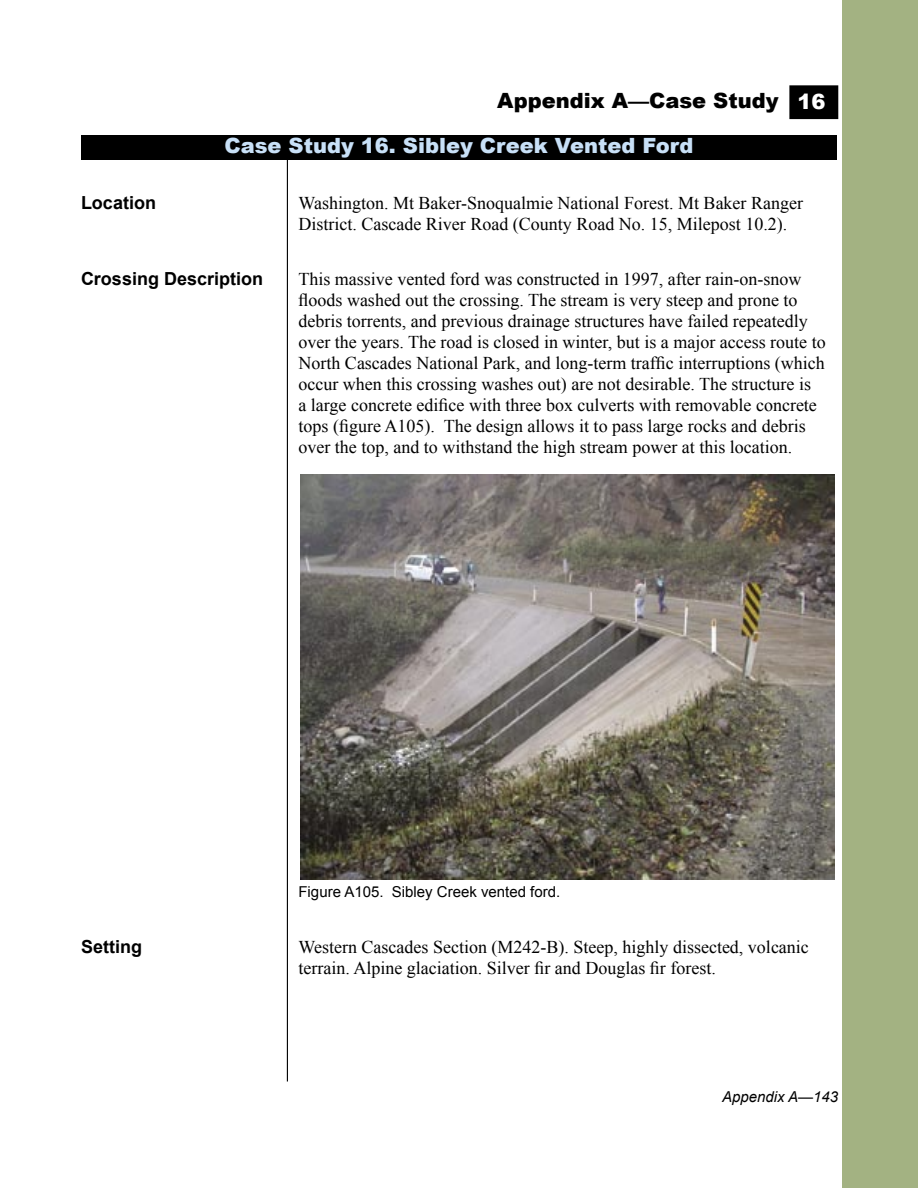
<style>
.page{position:relative;width:918px;height:1188px;background:#fff}
.page>*{position:absolute;margin:0;border:0;box-sizing:border-box;transform-origin:0 0}
.indent{font:900 21px "Arial";color:#c8e0f7}
.t1{font:900 21px "Arial";color:#000}
.t2{font:900 21px "Arial";color:#fff}
.indent-2{font:18px/21px "Times New Roman";color:#000}
.indent-3{font:700 18px "Arial";color:#000}
.indent-4{font:15px "Arial";color:#000}
.t3{font:italic 15px "Arial";color:#000}
</style>
<div class="page">
<hr style="left:287px;top:135px;width:1px;height:947px;background:#000">
<div style="left:790px;top:86px;width:48px;height:32px;background:#000"></div>
<div style="left:789px;top:85px;width:49px;height:34px;border:2px solid #000"></div>
<div style="left:843px;top:0;width:75px;height:1188px;background:#a3b282"></div>
<div style="left:81px;top:135px;width:756px;height:24px;background:#000"></div>
<img style="left:300px;top:474px;width:535px;height:405px">
<p class="t1" style="left:497px;top:89px;width:283px">Appendix A—Case Study</p>
<p class="indent" style="left:224px;top:134px;width:471px">Case Study 16. Sibley Creek Vented Ford</p>
<p class="t2" style="left:798px;top:90px;width:30px">16</p>
<p class="indent-3" style="left:81px;top:192px;width:77px">Location</p>
<p class="indent-2" style="left:298px;top:192px;width:506px">Washington. Mt Baker-Snoqualmie National Forest. Mt Baker Ranger<br>District. Cascade River Road (County Road No. 15, Milepost 10.2).</p>
<p class="indent-3" style="left:81px;top:269px;width:184px">Crossing Description</p>
<p class="indent-2" style="left:298px;top:268px;width:529px">This massive vented ford was constructed in 1997, after rain-on-snow floods washed out the crossing. The stream is very steep and prone to debris torrents, and previous drainage structures have failed repeatedly over the years. The road is closed in winter, but is a major access route to North Cascades National Park, and long-term traffic interruptions (which occur when this crossing washes out) are not desirable. The structure is<br>a large concrete edifice with three box culverts with removable concrete tops (figure A105). The design allows it to pass large rocks and debris over the top, and to withstand the high stream power at this location.</p>
<p class="indent-4" style="left:298px;top:883px;width:263px">Figure A105. Sibley Creek vented ford.</p>
<p class="indent-3" style="left:81px;top:936px;width:63px">Setting</p>
<p class="indent-2" style="left:298px;top:936px;width:512px">Western Cascades Section (M242-B). Steep, highly dissected, volcanic terrain. Alpine glaciation. Silver fir and Douglas fir forest.</p>
<p class="t3" style="left:722px;top:1088px;width:118px">Appendix A—143</p>
</div>
